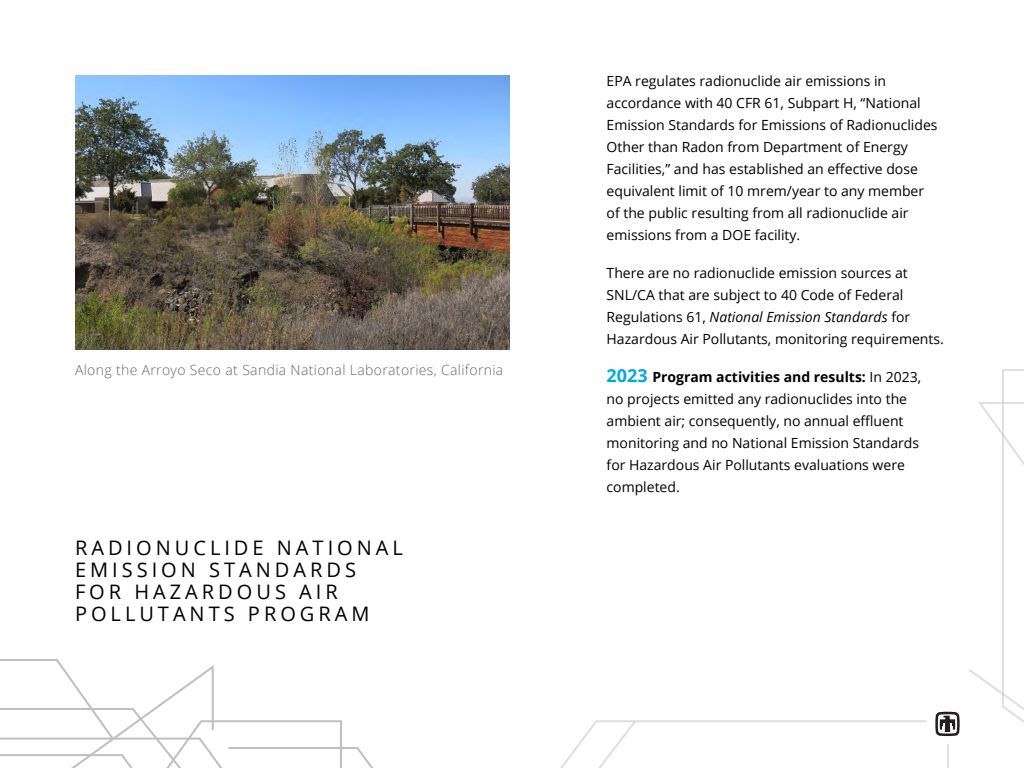
<style>
.page{position:relative;width:1024px;height:768px;background:#fff}
.page>*{position:absolute;margin:0;border:0;box-sizing:border-box;transform-origin:0 0}
.Heading{font:20px/22px "Open Sans";letter-spacing:.2em;color:#000}
.Copy{font:14px/22px "Open Sans";color:#000}
.t1{font:300 14px "Open Sans";letter-spacing:.025em;color:#666}
.s1{font-style:italic}
.s2{font-weight:700;font-size:18px;color:#00acd9}
.s3{font-weight:700}
</style>
<div class="page">
<svg style="left:969px;top:369px;width:55px;height:354px"></svg>
<svg style="left:0;top:659px;width:373px;height:109px"></svg>
<svg style="left:560px;top:712px;width:400px;height:56px"></svg>
<img style="left:75px;top:75px;width:435px;height:275px">
<p class="t1" style="left:75px;top:360px;width:430px">Along the Arroyo Seco at Sandia National Laboratories, California</p>
<p class="Heading" style="left:75px;top:536px;width:329px">RADIONUCLIDE NATIONAL<br>EMISSION STANDARDS<br>FOR HAZARDOUS AIR<br>POLLUTANTS PROGRAM</p>
<p class="Copy" style="left:607px;top:69px;width:333px">EPA regulates radionuclide air emissions in accordance with 40 CFR 61, Subpart H, “National Emission Standards for Emissions of Radionuclides Other than Radon from Department of Energy Facilities,” and has established an effective dose equivalent limit of 10 mrem/year to any member of the public resulting from all radionuclide air emissions from a DOE facility.</p>
<p class="Copy" style="left:607px;top:261px;width:339px">There are no radionuclide emission sources at SNL/CA that are subject to 40 Code of Federal Regulations 61, <span class="s1">National Emission Standards</span> for Hazardous Air Pollutants, monitoring requirements.</p>
<p class="Copy" style="left:607px;top:365px;width:316px"><span class="s2">2023</span> <span class="s3">Program activities and results:</span> In 2023, no projects emitted any radionuclides into the ambient air; consequently, no annual effluent monitoring and no National Emission Standards for Hazardous Air Pollutants evaluations were completed.</p>
</div>
